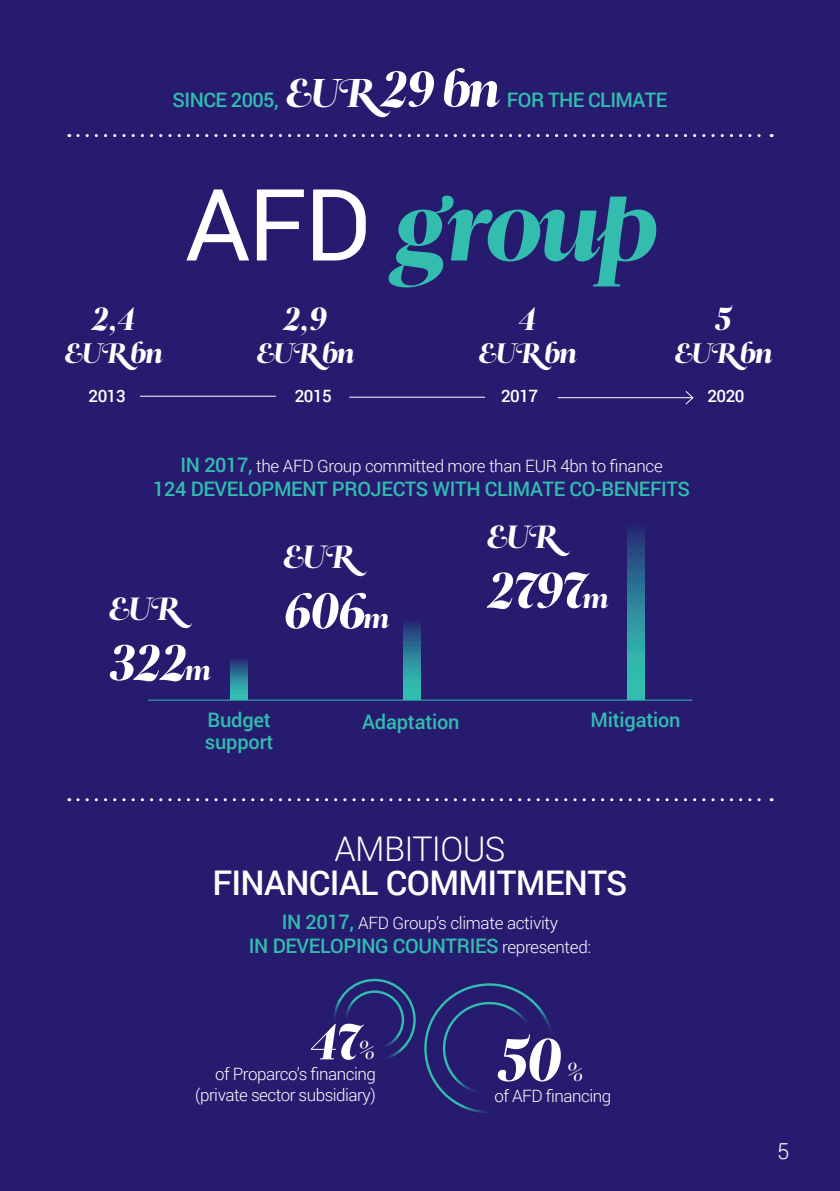
<style>
.page{position:relative;width:840px;height:1191px;background:#fff}
.page>*{position:absolute;margin:0;border:0;box-sizing:border-box;transform-origin:0 0}
.t1{font:99.8px "Leitura Display Swashes";letter-spacing:-.02em;color:#32bdaf}
.t2{font:60px "Leitura Display Swashes";color:#fff}
.t3{font:50px "Leitura Display Swashes";letter-spacing:-.05em;color:#fff}
.t4{font:500 34px "Roboto";letter-spacing:-.02em;color:#fff}
.t5{font:300 34px "Roboto";letter-spacing:-.02em;color:#fff}
.t6{font:32px "Leitura Display Swashes";letter-spacing:-.05em;color:#fff}
.t7{font:28px "Leitura Display Swashes";letter-spacing:-.05em;color:#fff}
.t8{font:26px "Leitura Display Swashes";color:#fff}
.t9{font:300 22px "Roboto";color:#fff}
.t10{font:500 20px/22px "Roboto";letter-spacing:-.02em;color:#32bdaf}
.t11{font:300 17px/21px "Roboto";letter-spacing:-.02em;color:#fff;text-align:right}
.t12{font:500 17px "Roboto";letter-spacing:-.03em;color:#fff}
.s1{font-family:"Leitura Display Swashes";font-weight:400;font-size:40px;color:#fff}
.s2{font-family:"Leitura Display Swashes";font-weight:400;font-size:50px;color:#fff}
.s3{font-family:"Roboto";color:#fff}
.s4{font-weight:500;font-size:20px;color:#32bdaf}
.s5{font-size:28px}
.s6{font-weight:300;font-size:17px;color:#fff}
.s7{font-size:26px}
</style>
<div class="page">
<div style="left:0;top:0;width:839px;height:1191px;background:#261b6f"></div>
<svg style="left:230px;top:659px;width:17px;height:40px"></svg>
<svg style="left:403px;top:622px;width:17px;height:77px"></svg>
<svg style="left:78px;top:134px;width:693px;height:3px"></svg>
<svg style="left:78px;top:798px;width:693px;height:3px"></svg>
<hr style="left:140px;top:396px;width:136px;height:1px;background:#fff">
<hr style="left:148px;top:699px;width:544px;height:1px;background:#32bdaf">
<svg style="left:626px;top:529px;width:17px;height:171px;background:#2d8098"></svg>
<svg style="left:424px;top:983px;width:117px;height:126px"></svg>
<svg style="left:338px;top:978px;width:78px;height:74px"></svg>
<div style="left:456px;top:1007px;width:136px;height:136px;background:#261b6f;border-radius:50%"></div>
<div style="left:286px;top:1001px;width:115px;height:116px;background:#261b6f;border-radius:50%"></div>
<hr style="left:349px;top:397px;width:136px;height:1px;background:#fff">
<hr style="left:557px;top:397px;width:135px;height:1px;background:#fff">
<svg style="left:684px;top:391px;width:10px;height:14px"></svg>
<p class="t10" style="left:172px;top:88px;width:496px">SINCE 2005, <span class="s1">EUR</span><span class="s2">29 bn</span> FOR THE CLIMATE</p>
<h3 class="t6" style="left:90px;top:300px;width:46px">2,4</h3>
<h3 class="t7" style="left:63px;top:337px;width:100px">EUR bn</h3>
<h1 class="t1" style="left:185px;top:168px;width:470px"><span class="s3">AFD</span> group</h1>
<h3 class="t6" style="left:282px;top:300px;width:46px">2,9</h3>
<h3 class="t7" style="left:255px;top:337px;width:100px">EUR bn</h3>
<h3 class="t6" style="left:517px;top:300px;width:20px">4</h3>
<h3 class="t7" style="left:477px;top:337px;width:100px">EUR bn</h3>
<h3 class="t6" style="left:713px;top:300px;width:19px">5</h3>
<h3 class="t7" style="left:672px;top:337px;width:100px">EUR bn</h3>
<p class="t12" style="left:88px;top:384px;width:39px">2013</p>
<p class="t12" style="left:294px;top:384px;width:39px">2015</p>
<p class="t12" style="left:501px;top:384px;width:39px">2017</p>
<p class="t12" style="left:707px;top:384px;width:39px">2020</p>
<p class="t11" style="left:180px;top:455px;width:483px"><span class="s4">IN 2017,</span> the AFD Group committed more than EUR 4bn to finance</p>
<p class="t10" style="left:153px;top:477px;width:538px">124 DEVELOPMENT PROJECTS WITH CLIMATE CO-BENEFITS</p>
<h3 class="t6" style="left:485px;top:518px;width:73px">EUR</h3>
<h3 class="t3" style="left:485px;top:561px;width:124px">2797<span class="s5">m</span></h3>
<h3 class="t6" style="left:281px;top:538px;width:73px">EUR</h3>
<h3 class="t3" style="left:281px;top:582px;width:108px">606<span class="s5">m</span></h3>
<h3 class="t6" style="left:107px;top:590px;width:73px">EUR</h3>
<h3 class="t3" style="left:107px;top:633px;width:104px">322<span class="s5">m</span></h3>
<p class="t10" style="left:205px;top:708px;width:70px">Budget support</p>
<p class="t10" style="left:362px;top:710px;width:99px">Adaptation</p>
<p class="t10" style="left:590px;top:708px;width:92px">Mitigation</p>
<h3 class="t5" style="left:334px;top:825px;width:172px">AMBITIOUS</h3>
<h3 class="t4" style="left:212px;top:858px;width:416px">FINANCIAL COMMITMENTS</h3>
<p class="t11" style="left:281px;top:912px;width:278px"><span class="s4">IN 2017,</span> AFD Group’s climate activity</p>
<p class="t10" style="left:249px;top:934px;width:343px">IN DEVELOPING COUNTRIES <span class="s6">represented:</span></p>
<h3 class="t3" style="left:308px;top:1012px;width:69px">47<span class="s7">%</span></h3>
<p class="t11" style="left:195px;top:1063px;width:182px">of Proparco’s financing (private sector subsidiary)</p>
<h2 class="t2" style="left:494px;top:1025px;width:68px">50</h2>
<h3 class="t8" style="left:564px;top:1056px;width:21px">%</h3>
<p class="t11" style="left:494px;top:1084px;width:118px">of AFD financing</p>
<p class="t9" style="left:776px;top:1135px;width:14px">5</p>
</div>
